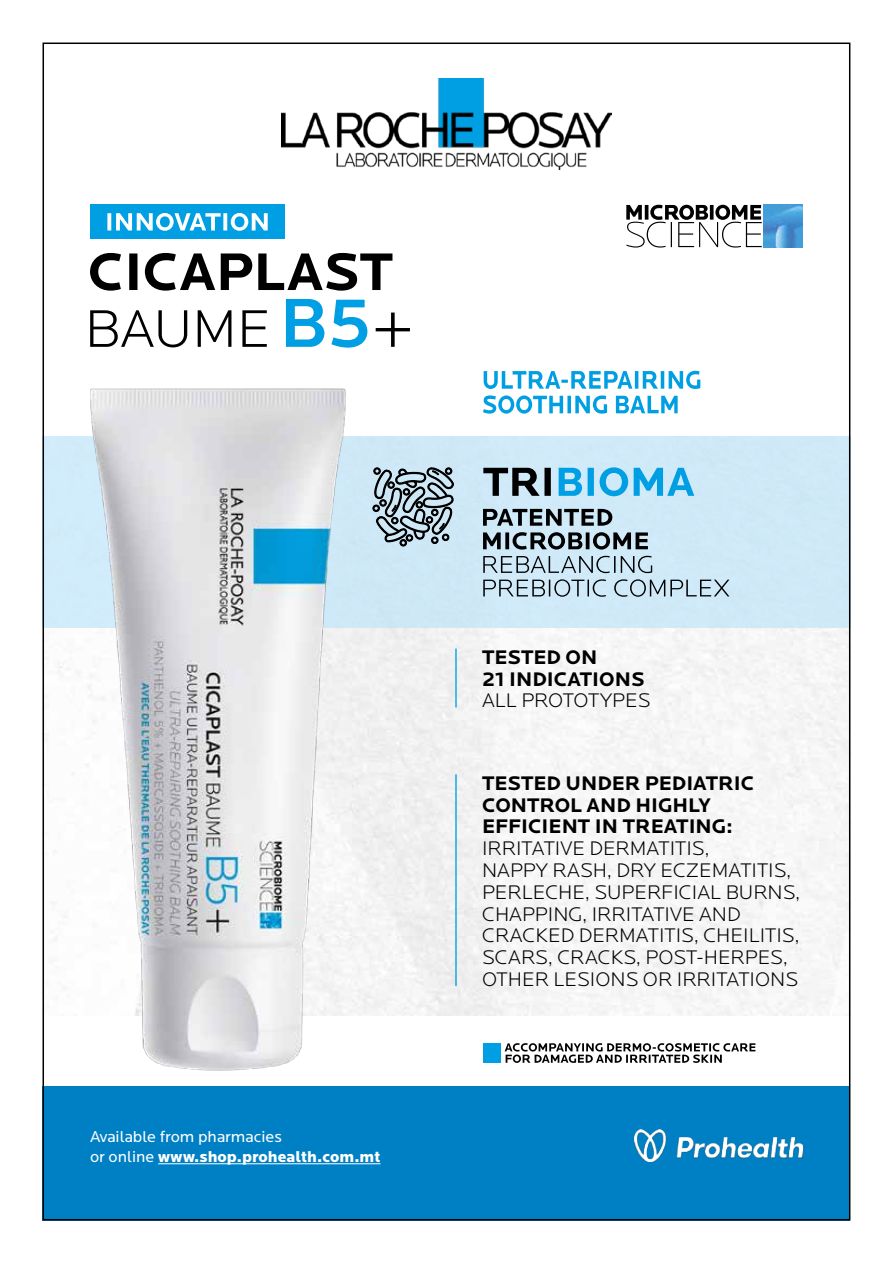
<style>
.page{position:relative;width:893px;height:1263px;background:#fff}
.page>*{position:absolute;margin:0;border:0;box-sizing:border-box;transform-origin:0 0}
.t1{font:300 20.4px/21.8px "Locator";color:#000}
.t2{font:700 20.4px/21.8px "Locator";color:#000}
.t3{font:16.35px/19.6px "Locator";color:#fff}
.s1{font-weight:900}
</style>
<div class="page">
<img style="left:281px;top:79px;width:331px;height:91px">
<div style="left:90px;top:205px;width:195px;height:34px;background:#009fe3"></div>
<svg style="left:107px;top:213px;width:161px;height:18px"></svg>
<svg style="left:376px;top:313px;width:34px;height:34px"></svg>
<svg style="left:286px;top:299px;width:81px;height:49px"></svg>
<svg style="left:90px;top:310px;width:177px;height:37px"></svg>
<svg style="left:90px;top:253px;width:302px;height:38px"></svg>
<img style="left:763px;top:205px;width:40px;height:43px">
<svg style="left:626px;top:205px;width:136px;height:43px"></svg>
<div style="left:483px;top:1043px;width:17px;height:20px;background:#009fe3"></div>
<svg style="left:505px;top:1043px;width:250px;height:20px"></svg>
<div style="left:43px;top:436px;width:807px;height:192px;background:#cfe9f8"></div>
<img style="left:72px;top:388px;width:311px;height:683px">
<svg style="left:372px;top:467px;width:82px;height:113px"></svg>
<svg style="left:559px;top:467px;width:135px;height:29px"></svg>
<svg style="left:483px;top:468px;width:68px;height:28px"></svg>
<svg style="left:483px;top:579px;width:246px;height:18px"></svg>
<svg style="left:483px;top:556px;width:169px;height:17px"></svg>
<svg style="left:483px;top:532px;width:165px;height:18px"></svg>
<svg style="left:483px;top:509px;width:129px;height:17px"></svg>
<svg style="left:483px;top:395px;width:195px;height:19px"></svg>
<svg style="left:484px;top:371px;width:216px;height:18px"></svg>
<hr style="left:455px;top:648px;width:2px;height:59px;background:#009fe3">
<hr style="left:455px;top:774px;width:2px;height:212px;background:#009fe3">
<div style="left:43px;top:1086px;width:807px;height:134px;background:#0080c4"></div>
<hr style="left:158px;top:1163px;width:222px;height:1px;background:#fff">
<img style="left:635px;top:1130px;width:168px;height:32px">
<p class="t3" style="left:90px;top:1127px;width:292px">Available from pharmacies<br>or online <span class="s1">www.shop.prohealth.com.mt</span></p>
<p class="t2" style="left:482px;top:647px;width:164px">TESTED ON<br>21 INDICATIONS</p>
<p class="t1" style="left:482px;top:690px;width:170px">ALL PROTOTYPES</p>
<p class="t2" style="left:482px;top:772px;width:274px">TESTED UNDER PEDIATRIC<br>CONTROL AND HIGHLY<br>EFFICIENT IN TREATING:</p>
<p class="t1" style="left:482px;top:838px;width:320px">IRRITATIVE DERMATITIS,<br>NAPPY RASH, DRY ECZEMATITIS,<br>PERLECHE, SUPERFICIAL BURNS,<br>CHAPPING, IRRITATIVE AND<br>CRACKED DERMATITIS, CHEILITIS,<br>SCARS, CRACKS, POST-HERPES,<br>OTHER LESIONS OR IRRITATIONS</p>
</div>
